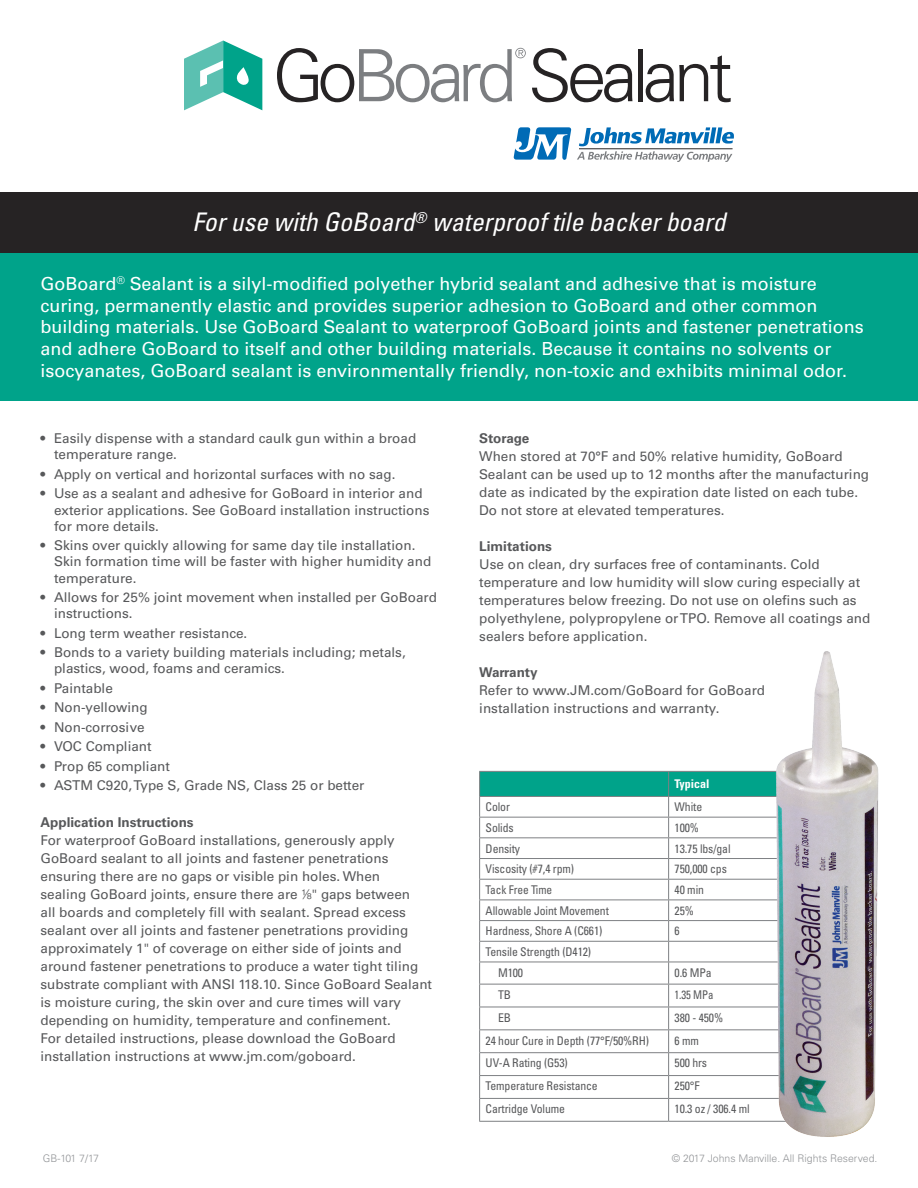
<style>
.page{position:relative;width:918px;height:1188px;background:#fff}
.page>*{position:absolute;margin:0;border:0;box-sizing:border-box;transform-origin:0 0}
.t1{font:italic condensed 25.65px "Univers LT Std";color:#fff}
.t2{font:18px/21.6px "Univers LT Std";color:#fff}
.t3{font:13.5px/18px "Univers LT Std";color:#57585a}
.t4{font:700 13.5px "Univers LT Std";color:#57585a}
.t5{font:condensed 12px/20.7px "Univers LT Std";letter-spacing:-.01em;color:#57585a}
.t6{font:condensed 12px "Univers LT Std";letter-spacing:-.01em;color:#57585a;scale:.95 1}
.t7{font:700 condensed 12px "Univers LT Std";color:#fff}
.t8{font:condensed 12px "Univers LT Std";letter-spacing:-.01em;color:#57585a;scale:.9 1}
.t9{font:300 10.5px "Univers LT Std";color:#939598}
.s1{font-family:"Fractious SSK"}
</style>
<div class="page">
<div style="left:0;top:253px;width:918px;height:148px;background:#00a38a"></div>
<svg style="left:479px;top:771px;width:293px;height:350px"></svg>
<hr style="left:479px;top:1121px;width:190px;height:1px;background:#7e8083">
<hr style="left:669px;top:1121px;width:128px;height:1px;background:#7e8083">
<div style="left:0;top:192px;width:918px;height:61px;background:#262324"></div>
<svg style="left:277px;top:48px;width:249px;height:54px"></svg>
<svg style="left:532px;top:48px;width:100px;height:54px"></svg>
<hr style="left:638px;top:49px;width:4px;height:52px;background:#262324">
<svg style="left:646px;top:55px;width:85px;height:47px"></svg>
<svg style="left:184px;top:41px;width:78px;height:69px"></svg>
<svg style="left:514px;top:127px;width:57px;height:33px"></svg>
<svg style="left:577px;top:127px;width:157px;height:35px"></svg>
<hr style="left:579px;top:149px;width:154px;height:1px;background:#262324">
<img style="left:772px;top:651px;width:107px;height:486px">
<h1 class="t1" style="left:192px;top:206px;width:535px">For use with GoBoard<sup>®</sup> waterproof tile backer board</h1>
<p class="t2" style="left:40px;top:273px;width:825px">GoBoard<sup>®</sup> Sealant is a silyl-modified polyether hybrid sealant and adhesive that is moisture curing, permanently elastic and provides superior adhesion to GoBoard and other common building materials. Use GoBoard Sealant to waterproof GoBoard joints and fastener penetrations and adhere GoBoard to itself and other building materials. Because it contains no solvents or isocyanates, GoBoard sealant is environmentally friendly, non-toxic and exhibits minimal odor.</p>
<p class="t3" style="left:54px;top:430px;width:364px;line-height:16.2px;text-indent:-14px">• Easily dispense with a standard caulk gun within a broad temperature range.</p>
<p class="t3" style="left:40px;top:465px;width:356px">• Apply on vertical and horizontal surfaces with no sag.</p>
<p class="t3" style="left:54px;top:486px;width:377px;line-height:16.2px;text-indent:-14px">• Use as a sealant and adhesive for GoBoard in interior and exterior applications. See GoBoard installation instructions for more details.</p>
<p class="t3" style="left:54px;top:537px;width:379px;line-height:16.2px;text-indent:-14px">• Skins over quickly allowing for same day tile installation.<br>Skin formation time will be faster with higher humidity and temperature.</p>
<p class="t3" style="left:54px;top:589px;width:385px;line-height:16.2px;text-indent:-14px">• Allows for 25% joint movement when installed per GoBoard instructions.</p>
<p class="t3" style="left:40px;top:624px;width:208px">• Long term weather resistance.</p>
<p class="t3" style="left:54px;top:644px;width:353px;line-height:16.2px;text-indent:-14px">• Bonds to a variety building materials including; metals, plastics, wood, foams and ceramics.</p>
<p class="t3" style="left:40px;top:679px;width:74px">• Paintable</p>
<p class="t3" style="left:40px;top:698px;width:109px">• Non-yellowing</p>
<p class="t3" style="left:40px;top:718px;width:106px">• Non-corrosive</p>
<p class="t3" style="left:40px;top:737px;width:113px">• VOC Compliant</p>
<p class="t3" style="left:40px;top:757px;width:131px">• Prop 65 compliant</p>
<p class="t3" style="left:40px;top:776px;width:326px">• ASTM C920, Type S, Grade NS, Class 25 or better</p>
<p class="t4" style="left:40px;top:815px;width:155px">Application Instructions</p>
<p class="t3" style="left:40px;top:832px;width:393px">For waterproof GoBoard installations, generously apply GoBoard sealant to all joints and fastener penetrations ensuring there are no gaps or visible pin holes. When<br>sealing GoBoard joints, ensure there are <span class="s1">8</span>" gaps between<br>all boards and completely fill with sealant. Spread excess sealant over all joints and fastener penetrations providing approximately 1" of coverage on either side of joints and around fastener penetrations to produce a water tight tiling substrate compliant with ANSI 118.10. Since GoBoard Sealant is moisture curing, the skin over and cure times will vary depending on humidity, temperature and confinement.<br>For detailed instructions, please download the GoBoard installation instructions at www.jm.com/goboard.</p>
<p class="t4" style="left:479px;top:431px;width:52px">Storage</p>
<p class="t3" style="left:479px;top:448px;width:391px">When stored at 70°F and 50% relative humidity, GoBoard Sealant can be used up to 12 months after the manufacturing date as indicated by the expiration date listed on each tube.<br>Do not store at elevated temperatures.</p>
<p class="t4" style="left:479px;top:539px;width:74px">Limitations</p>
<p class="t3" style="left:479px;top:556px;width:393px">Use on clean, dry surfaces free of contaminants. Cold temperature and low humidity will slow curing especially at temperatures below freezing. Do not use on olefins such as polyethylene, polypropylene or TPO. Remove all coatings and sealers before application.</p>
<p class="t4" style="left:479px;top:665px;width:60px">Warranty</p>
<p class="t3" style="left:479px;top:682px;width:287px">Refer to www.JM.com/GoBoard for GoBoard installation instructions and warranty.</p>
<p class="t7" style="left:675px;top:777px;width:36px">Typical</p>
<p class="t5" style="left:486px;top:796px;width:26px">Color</p>
<p class="t5" style="left:675px;top:796px;width:29px">White</p>
<p class="t5" style="left:486px;top:817px;width:30px">Solids</p>
<p class="t5" style="left:675px;top:817px;width:26px">100%</p>
<p class="t5" style="left:486px;top:838px;width:36px">Density</p>
<p class="t5" style="left:675px;top:838px;width:58px">13.75 lbs/gal</p>
<p class="t5" style="left:486px;top:858px;width:90px">Viscosity (#7,4 rpm)</p>
<p class="t5" style="left:675px;top:858px;width:54px">750,000 cps</p>
<p class="t6" style="left:486px;top:882px;width:72px">Tack Free Time</p>
<p class="t5" style="left:675px;top:879px;width:31px">40 min</p>
<p class="t5" style="left:486px;top:900px;width:125px">Allowable Joint Movement</p>
<p class="t5" style="left:675px;top:900px;width:21px">25%</p>
<p class="t5" style="left:486px;top:920px;width:118px">Hardness, Shore A (C661)</p>
<p class="t5" style="left:675px;top:920px;width:7px">6</p>
<p class="t5" style="left:498px;top:941px;width:95px;text-indent:-12px">Tensile Strength (D412)<br>M100</p>
<p class="t5" style="left:675px;top:962px;width:39px">0.6 MPa</p>
<p class="t5" style="left:498px;top:984px;width:14px">TB</p>
<p class="t8" style="left:675px;top:987px;width:45px">1.35 MPa</p>
<p class="t5" style="left:498px;top:1007px;width:14px">EB</p>
<p class="t5" style="left:675px;top:1007px;width:50px">380 - 450%</p>
<p class="t5" style="left:486px;top:1030px;width:165px">24 hour Cure in Depth (77°F/50%RH)</p>
<p class="t5" style="left:675px;top:1030px;width:26px">6 mm</p>
<p class="t5" style="left:486px;top:1053px;width:84px">UV-A Rating (G53)</p>
<p class="t5" style="left:675px;top:1053px;width:34px">500 hrs</p>
<p class="t5" style="left:486px;top:1075px;width:114px">Temperature Resistance</p>
<p class="t5" style="left:675px;top:1075px;width:27px">250°F</p>
<p class="t5" style="left:486px;top:1098px;width:81px">Cartridge Volume</p>
<p class="t5" style="left:675px;top:1098px;width:77px">10.3 oz / 306.4 ml</p>
<p class="t9" style="left:43px;top:1152px;width:58px">GB-101 7/17</p>
<p class="t9" style="left:672px;top:1152px;width:207px">© 2017 Johns Manville. All Rights Reserved.</p>
</div>
